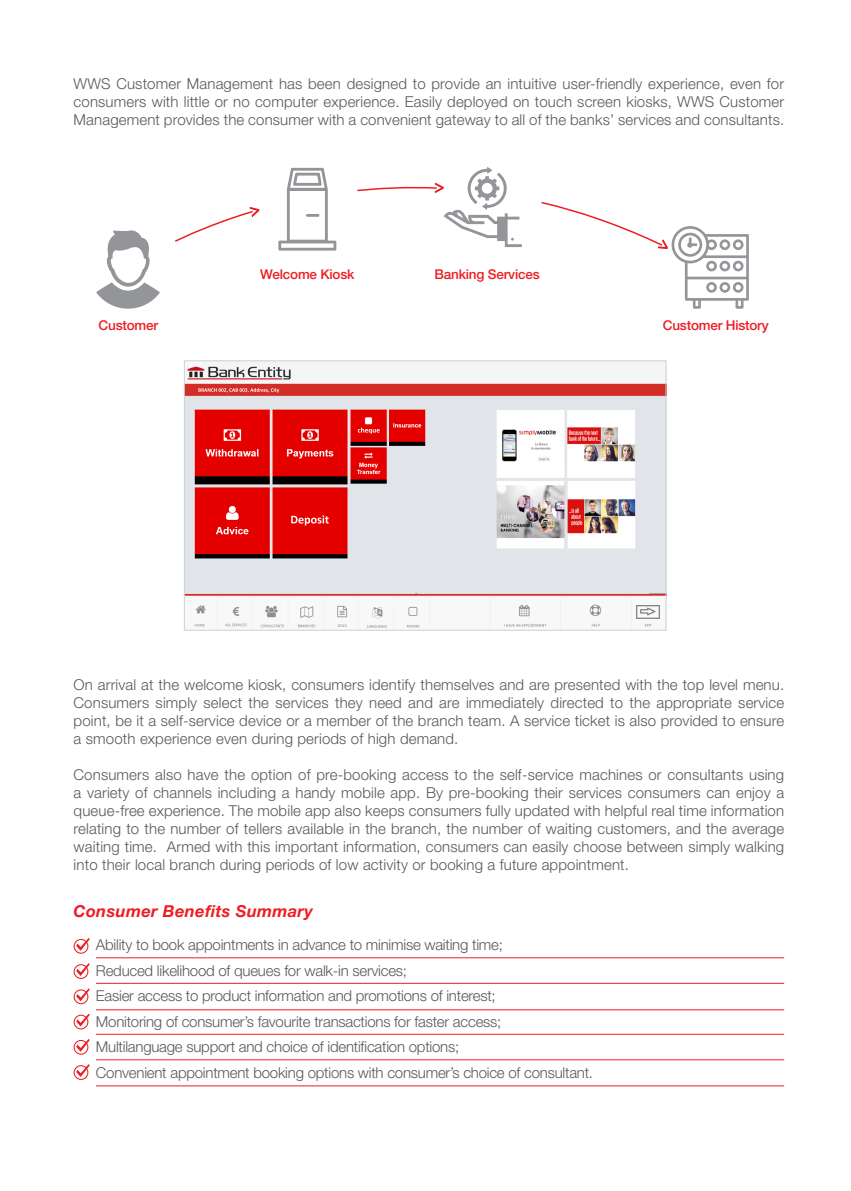
<style>
.page{position:relative;width:851px;height:1191px;background:#fff}
.page>*{position:absolute;margin:0;border:0;box-sizing:border-box;transform-origin:0 0}
.t1{font:italic 700 16.5px "Helvetica Neue LT Pro";letter-spacing:.02em;color:#ee1d23}
.t2{font:300 15px/18px "Helvetica Neue LT Pro";letter-spacing:-.015em;color:#57585a;text-align:justify}
.t3{font:500 13.5px "Helvetica Neue LT Pro";letter-spacing:-.015em;color:#ee1d23}
</style>
<div class="page">
<svg style="left:175px;top:186px;width:482px;height:58px"></svg>
<div style="left:74px;top:215px;width:109px;height:109px;background:#fff;border-radius:50%"></div>
<div style="left:252px;top:158px;width:110px;height:109px;background:#fff;border-radius:50%"></div>
<div style="left:432px;top:154px;width:110px;height:110px;background:#fff;border-radius:50%"></div>
<svg style="left:249px;top:206px;width:11px;height:12px"></svg>
<svg style="left:74px;top:938px;width:16px;height:15px"></svg>
<svg style="left:74px;top:963px;width:16px;height:16px"></svg>
<svg style="left:74px;top:988px;width:16px;height:16px"></svg>
<svg style="left:74px;top:1013px;width:16px;height:16px"></svg>
<svg style="left:74px;top:1039px;width:16px;height:15px"></svg>
<svg style="left:74px;top:1064px;width:16px;height:16px"></svg>
<hr style="left:96px;top:957px;width:688px;height:1px;background:#ee1d23">
<hr style="left:96px;top:983px;width:688px;height:1px;background:#ee1d23">
<hr style="left:96px;top:1009px;width:688px;height:1px;background:#ee1d23">
<hr style="left:96px;top:1034px;width:688px;height:1px;background:#ee1d23">
<hr style="left:96px;top:1059px;width:688px;height:1px;background:#ee1d23">
<hr style="left:96px;top:1085px;width:688px;height:1px;background:#ee1d23">
<svg style="left:278px;top:168px;width:58px;height:83px"></svg>
<svg style="left:434px;top:167px;width:87px;height:80px"></svg>
<svg style="left:96px;top:230px;width:64px;height:79px"></svg>
<svg style="left:657px;top:226px;width:91px;height:83px"></svg>
<img style="left:186px;top:362px;width:478px;height:266px">
<div style="left:184px;top:360px;width:482px;height:270px;border:1px solid #d1d1d1"></div>
<p class="t2" style="left:74px;top:74px;width:712px">WWS Customer Management has been designed to provide an intuitive user-friendly experience, even for consumers with little or no computer experience. Easily deployed on touch screen kiosks, WWS Customer Management provides the consumer with a convenient gateway to all of the banks’ services and consultants.</p>
<p class="t3" style="left:99px;top:317px;width:61px">Customer</p>
<p class="t3" style="left:260px;top:266px;width:96px">Welcome Kiosk</p>
<p class="t3" style="left:434px;top:266px;width:107px">Banking Services</p>
<p class="t3" style="left:662px;top:317px;width:107px">Customer History</p>
<p class="t2" style="left:74px;top:675px;width:712px">On arrival at the welcome kiosk, consumers identify themselves and are presented with the top level menu.<br>Consumers simply select the services they need and are immediately directed to the appropriate service point, be it a self-service device or a member of the branch team. A service ticket is also provided to ensure a smooth experience even during periods of high demand.</p>
<p class="t2" style="left:74px;top:765px;width:712px">Consumers also have the option of pre-booking access to the self-service machines or consultants using a variety of channels including a handy mobile app. By pre-booking their services consumers can enjoy a queue-free experience. The mobile app also keeps consumers fully updated with helpful real time information relating to the number of tellers available in the branch, the number of waiting customers, and the average waiting time. Armed with this important information, consumers can easily choose between simply walking into their local branch during periods of low activity or booking a future appointment.</p>
<p class="t1" style="left:74px;top:901px;width:241px">Consumer Benefits Summary</p>
<p class="t2" style="left:96px;top:935px;width:408px">Ability to book appointments in advance to minimise waiting time;</p>
<p class="t2" style="left:96px;top:961px;width:312px">Reduced likelihood of queues for walk-in services;</p>
<p class="t2" style="left:96px;top:986px;width:401px">Easier access to product information and promotions of interest;</p>
<p class="t2" style="left:96px;top:1012px;width:407px">Monitoring of consumer’s favourite transactions for faster access;</p>
<p class="t2" style="left:96px;top:1037px;width:365px">Multilanguage support and choice of identification options;</p>
<p class="t2" style="left:96px;top:1063px;width:498px">Convenient appointment booking options with consumer’s choice of consultant.</p>
</div>
